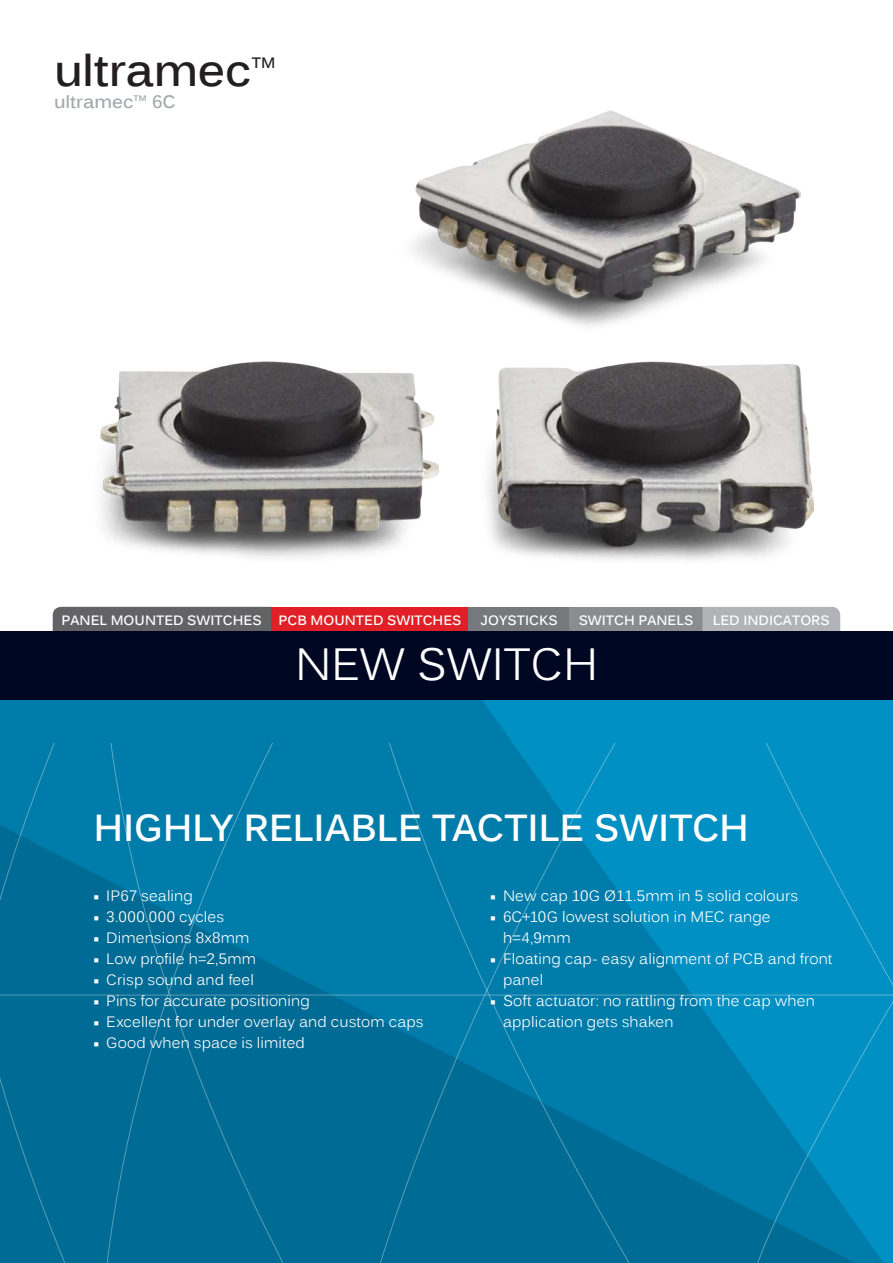
<style>
.page{position:relative;width:893px;height:1263px;background:#fff}
.page>*{position:absolute;margin:0;border:0;box-sizing:border-box;transform-origin:0 0}
.t1{font:45px "Kalinga";color:#fff}
.t2{font:700 45px "Kalinga";letter-spacing:-.01em;color:#231f20}
.t3{font:700 37.5px "Kalinga";letter-spacing:-.005em;color:#fff}
.t4{font:700 18px "Kalinga";color:#a4aaac}
.t5{font:15px/21px "Kalinga";letter-spacing:.005em;color:#fff}
.t6{font:700 15px "Kalinga";color:#231f20}
.t7{font:700 13.5px "Kalinga";color:#fff}
.s1{font-family:"Hypatia Sans Pro";font-weight:300}
</style>
<div class="page">
<img style="left:413px;top:110px;width:388px;height:217px">
<div style="left:53px;top:607px;width:218px;height:24px;background:#636366"></div>
<div style="left:271px;top:607px;width:199px;height:35px;background:#e01f26"></div>
<div style="left:469px;top:607px;width:101px;height:35px;background:#76787b"></div>
<div style="left:570px;top:607px;width:133px;height:35px;background:#8a8c8f"></div>
<div style="left:702px;top:607px;width:138px;height:24px;background:#b2b3b7"></div>
<svg style="left:0;top:699px;width:893px;height:45px;background:#0082b1"></svg>
<div style="left:0;top:631px;width:893px;height:68px;background:#000723"></div>
<img style="left:487px;top:362px;width:326px;height:198px">
<img style="left:100px;top:362px;width:338px;height:195px">
<svg style="left:0;top:744px;width:893px;height:519px;background:#0079a6"></svg>
<h1 class="t2" style="left:54px;top:54px;width:199px">ultramec</h1>
<p class="t6" style="left:252px;top:57px;width:25px">TM</p>
<p class="t4" style="left:54px;top:95px;width:123px">ultramec™ 6C</p>
<p class="t7" style="left:62px;top:615px;width:202px">PANEL MOUNTED SWITCHES</p>
<p class="t7" style="left:279px;top:615px;width:184px">PCB MOUNTED SWITCHES</p>
<p class="t7" style="left:481px;top:615px;width:79px">JOYSTICKS</p>
<p class="t7" style="left:579px;top:615px;width:116px">SWITCH PANELS</p>
<p class="t7" style="left:713px;top:615px;width:118px">LED INDICATORS</p>
<h1 class="t1" style="left:295px;top:647px;width:304px">NEW SWITCH</h1>
<h2 class="t3" style="left:94px;top:814px;width:657px">HIGHLY RELIABLE TACTILE SWITCH</h2>
<p class="t5" style="left:94px;top:887px;width:101px"><span class="s1">■</span> IP67 sealing</p>
<p class="t5" style="left:94px;top:908px;width:132px"><span class="s1">■</span> 3.000.000 cycles</p>
<p class="t5" style="left:94px;top:929px;width:157px"><span class="s1">■</span> Dimensions 8x8mm</p>
<p class="t5" style="left:94px;top:950px;width:164px"><span class="s1">■</span> Low profile h=2,5mm</p>
<p class="t5" style="left:94px;top:971px;width:162px"><span class="s1">■</span> Crisp sound and feel</p>
<p class="t5" style="left:94px;top:992px;width:218px"><span class="s1">■</span> Pins for accurate positioning</p>
<p class="t5" style="left:94px;top:1013px;width:332px"><span class="s1">■</span> Excellent for under overlay and custom caps</p>
<p class="t5" style="left:94px;top:1034px;width:213px"><span class="s1">■</span> Good when space is limited</p>
<p class="t5" style="left:490px;top:887px;width:309px"><span class="s1">■</span> New cap 10G Ø11.5mm in 5 solid colours</p>
<p class="t5" style="left:503px;top:908px;width:269px;text-indent:-13px"><span class="s1">■</span> 6C+10G lowest solution in MEC range h=4,9mm</p>
<p class="t5" style="left:503px;top:950px;width:331px;text-indent:-13px"><span class="s1">■</span> Floating cap- easy alignment of PCB and front panel</p>
<p class="t5" style="left:503px;top:992px;width:313px;text-indent:-13px"><span class="s1">■</span> Soft actuator: no rattling from the cap when application gets shaken</p>
</div>
